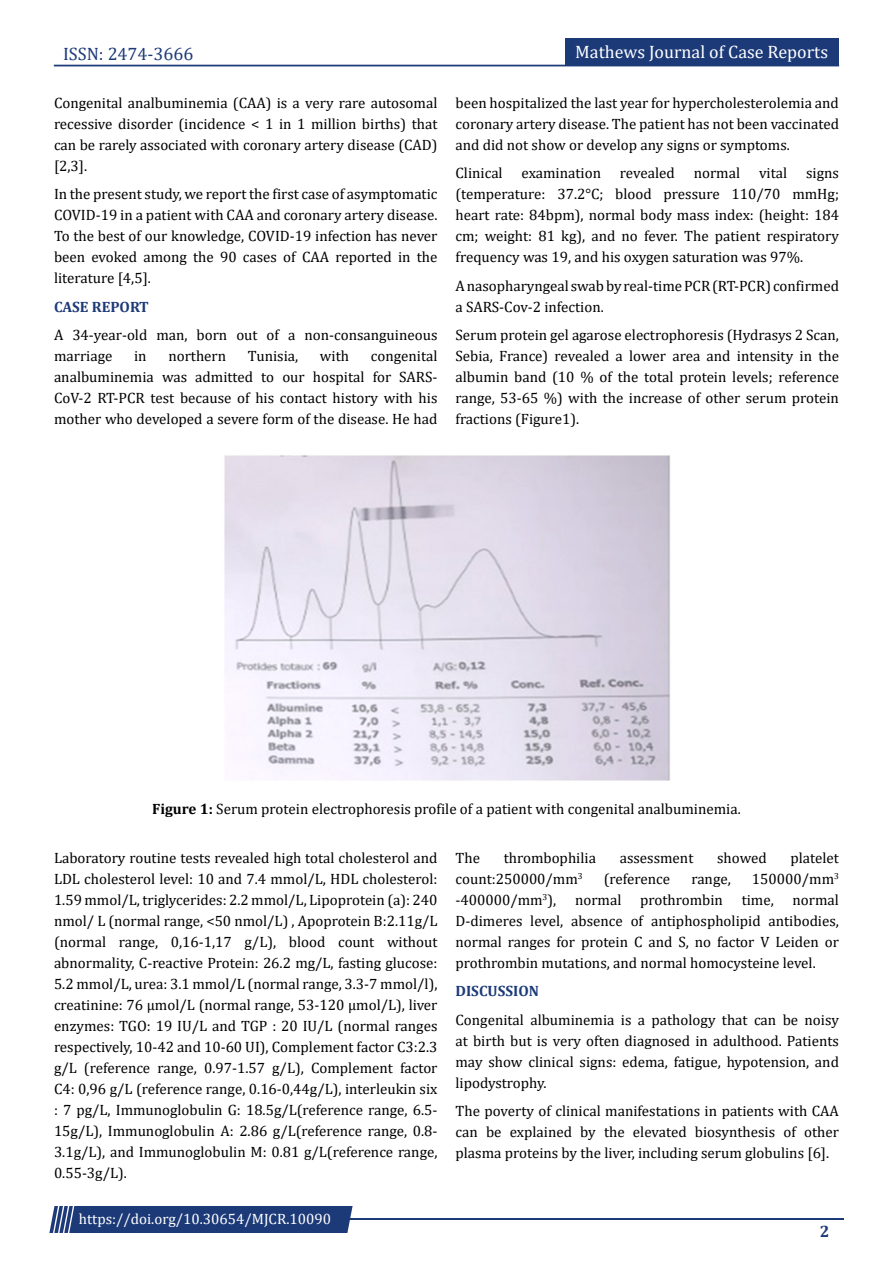
<style>
.page{position:relative;width:893px;height:1263px;background:#fff}
.page>*{position:absolute;margin:0;border:0;box-sizing:border-box;transform-origin:0 0}
.t1{font:18px "Cambria";color:#fff}
.t2{font:18px "Cambria";color:#1c3a78}
.t3{font:700 16.5px "Cambria";color:#1c3a78}
.t4{font:15px/21px "Cambria";color:#000;text-align:justify}
.t5{font:15px "Cambria";color:#fff}
.t6{font:700 15px "Cambria";color:#1c3a78}
.s1{font-weight:700}
</style>
<div class="page">
<div style="left:54px;top:65px;width:785px;height:1px;border:1px solid #1c3a78"></div>
<div style="left:565px;top:39px;width:274px;height:27px;background:#1c3a78"></div>
<hr style="left:310px;top:1219px;width:534px;height:1px;background:#1c3a78">
<div style="left:49px;top:1206px;width:304px;height:27px;background:#1c3a78"></div>
<img style="left:224px;top:455px;width:446px;height:326px">
<p class="t2" style="left:63px;top:43px;width:132px">ISSN: 2474-3666</p>
<p class="t4" style="left:54px;top:92px;width:385px">Congenital analbuminemia (CAA) is a very rare autosomal recessive disorder (incidence &lt; 1 in 1 million births) that can be rarely associated with coronary artery disease (CAD) [2,3].</p>
<p class="t4" style="left:54px;top:183px;width:385px">In the present study, we report the first case of asymptomatic COVID-19 in a patient with CAA and coronary artery disease.<br>To the best of our knowledge, COVID-19 infection has never been evoked among the 90 cases of CAA reported in the literature [4,5].</p>
<p class="t6" style="left:54px;top:296px;width:96px">CASE REPORT</p>
<p class="t4" style="left:54px;top:324px;width:385px">A 34-year-old man, born out of a non-consanguineous marriage</p>
<p class="t4" style="left:54px;top:345px;width:385px;text-indent:317px">congenital analbuminemia was admitted to our hospital for SARS-CoV-2 RT-PCR test because of his contact history with his mother who developed a severe form of the disease. He had</p>
<p class="t4" style="left:134px;top:345px;width:14px">in</p>
<p class="t4" style="left:168px;top:345px;width:59px">northern</p>
<p class="t4" style="left:248px;top:345px;width:52px">Tunisia,</p>
<p class="t4" style="left:320px;top:345px;width:31px">with</p>
<p class="t1" style="left:575px;top:41px;width:254px">Mathews Journal of Case Reports</p>
<p class="t4" style="left:455px;top:92px;width:385px">been hospitalized the last year for hypercholesterolemia and coronary artery disease. The patient has not been vaccinated and did not show or develop any signs or symptoms.</p>
<p class="t4" style="left:455px;top:162px;width:49px">Clinical</p>
<p class="t4" style="left:522px;top:162px;width:81px">examination</p>
<p class="t4" style="left:620px;top:162px;width:56px">revealed</p>
<p class="t4" style="left:694px;top:162px;width:48px">normal</p>
<p class="t4" style="left:759px;top:162px;width:30px">vital</p>
<p class="t4" style="left:455px;top:162px;width:385px;text-indent:351px">signs (temperature: 37.2°C; blood pressure 110/70 mmHg; heart rate: 84bpm), normal body mass index: (height: 184 cm; weight: 81 kg), and no fever. The patient respiratory frequency was 19, and his oxygen saturation was 97%.</p>
<p class="t4" style="left:455px;top:275px;width:385px">A nasopharyngeal swab by real-time PCR (RT-PCR) confirmed a SARS-Cov-2 infection.</p>
<p class="t4" style="left:455px;top:324px;width:385px">Serum protein gel agarose electrophoresis (Hydrasys 2 Scan, Sebia, France) revealed a lower area and intensity in the albumin band (10 % of the total protein levels; reference range, 53-65 %) with the increase of other serum protein fractions (Figure1).</p>
<p class="t4" style="left:152px;top:799px;width:590px"><span class="s1">Figure 1:</span> Serum protein electrophoresis profile of a patient with congenital analbuminemia.</p>
<p class="t4" style="left:54px;top:847px;width:385px">Laboratory routine tests revealed high total cholesterol and LDL cholesterol level: 10 and 7.4 mmol/L, HDL cholesterol:<br>1.59 mmol/L, triglycerides: 2.2 mmol/L, Lipoprotein (a): 240 nmol/ L (normal range, &lt;50 nmol/L) , Apoprotein B:2.11g/L (normal range, 0,16-1,17 g/L), blood count without abnormality, C-reactive Protein: 26.2 mg/L, fasting glucose:<br>5.2 mmol/L, urea: 3.1 mmol/L (normal range, 3.3-7 mmol/l), creatinine: 76 µmol/L (normal range, 53-120 μmol/L), liver enzymes: TGO: 19 IU/L and TGP : 20 IU/L (normal ranges respectively, 10-42 and 10-60 UI), Complement factor C3:2.3 g/L (reference range, 0.97-1.57 g/L), Complement factor C4: 0,96 g/L (reference range, 0.16-0,44g/L), interleukin six : 7 pg/L, Immunoglobulin G: 18.5g/L(reference range, 6.5- 15g/L), Immunoglobulin A: 2.86 g/L(reference range, 0.8- 3.1g/L), and Immunoglobulin M: 0.81 g/L(reference range, 0.55-3g/L).</p>
<p class="t4" style="left:455px;top:847px;width:26px">The</p>
<p class="t4" style="left:504px;top:847px;width:94px">thrombophilia</p>
<p class="t4" style="left:620px;top:847px;width:75px">assessment</p>
<p class="t4" style="left:717px;top:847px;width:51px">showed</p>
<p class="t4" style="left:790px;top:847px;width:50px">platelet</p>
<p class="t4" style="left:455px;top:868px;width:385px;text-indent:296px">150000/mm<sup>3 </sup>-400000/mm<sup>3</sup>), normal prothrombin time, normal D-dimeres level, absence of antiphospholipid antibodies, normal ranges for protein C and S, no factor V Leiden or prothrombin mutations, and normal homocysteine level.</p>
<p class="t6" style="left:455px;top:980px;width:85px">DISCUSSION</p>
<p class="t4" style="left:455px;top:1009px;width:385px">Congenital albuminemia is a pathology that can be noisy at birth but is very often diagnosed in adulthood. Patients may show clinical signs: edema, fatigue, hypotension, and lipodystrophy.</p>
<p class="t4" style="left:455px;top:1100px;width:385px">The poverty of clinical manifestations in patients with CAA can be explained by the elevated biosynthesis of other plasma proteins by the liver, including serum globulins [6].</p>
<p class="t4" style="left:455px;top:868px;width:129px">count:250000/mm<sup>3</sup></p>
<p class="t4" style="left:604px;top:868px;width:68px">(reference</p>
<p class="t4" style="left:691px;top:868px;width:41px">range,</p>
<p class="t5" style="left:79px;top:1210px;width:254px">https://doi.org/10.30654/MJCR.10090</p>
<p class="t3" style="left:820px;top:1220px;width:11px">2</p>
</div>
